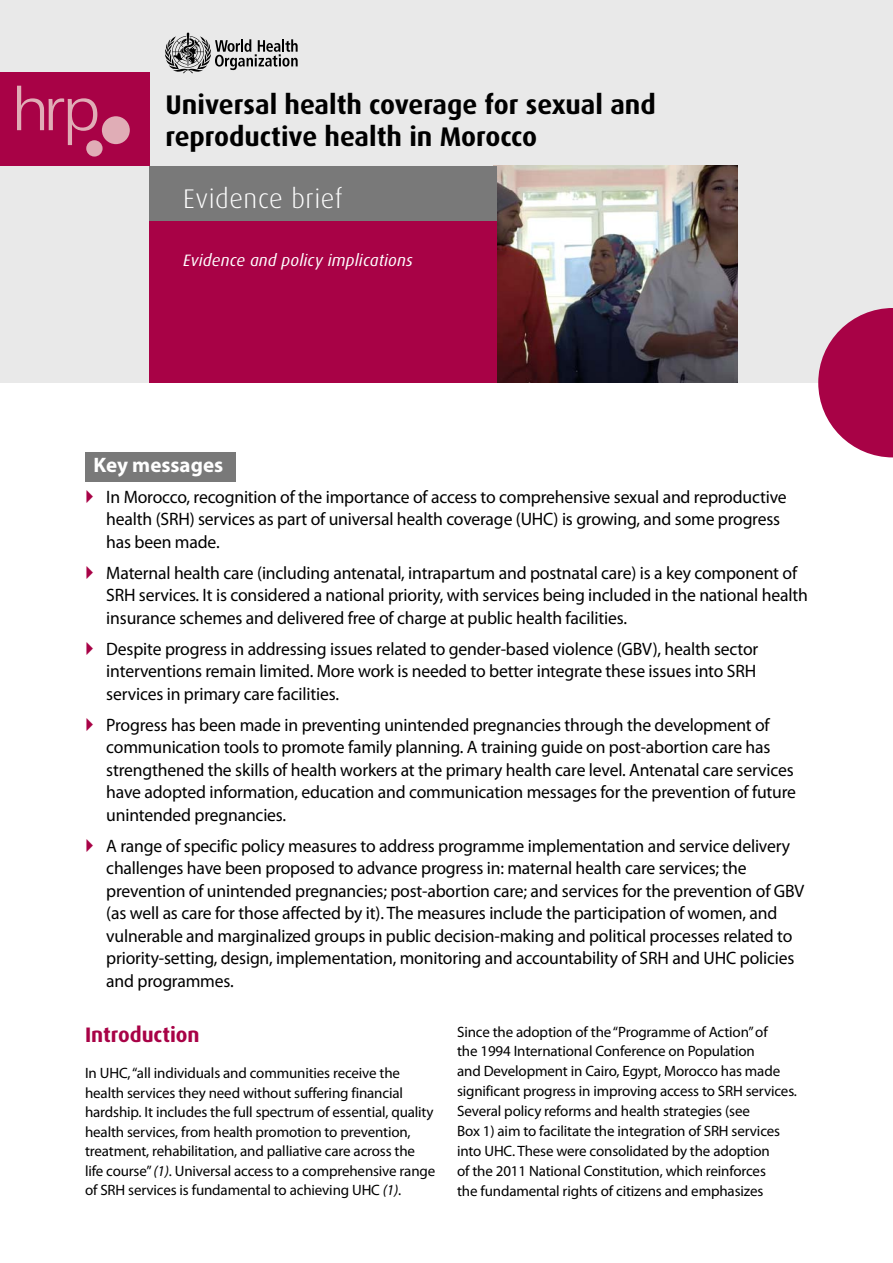
<style>
.page{position:relative;width:893px;height:1263px;background:#fff}
.page>*{position:absolute;margin:0;border:0;box-sizing:border-box;transform-origin:0 0}
.Main_heading{font:700 27px/32.4px "Dax Pro";color:#000}
.evidende_bief{font:300 27px "Dax Pro";letter-spacing:.02em;color:#fff}
.Heading_1{font:700 21px "Dax Pro";color:#a80246}
.Heading__Key_facts{font:700 21px "Myriad Pro";color:#fff}
.t1{font:18px/22.5px "Myriad Pro";letter-spacing:-.01em;color:#000}
.message{font:italic 16.5px "Dax Pro";letter-spacing:.01em;color:#fff}
.t2{font:15px/20px "Myriad Pro";letter-spacing:-.01em;color:#000}
.s1{font-style:italic}
</style>
<div class="page">
<div style="left:0;top:0;width:893px;height:383px;background:#e9e9e9"></div>
<img style="left:497px;top:166px;width:240px;height:217px">
<div style="left:0;top:72px;width:149px;height:93px;background:#a80246"></div>
<svg style="left:818px;top:308px;width:75px;height:149px"></svg>
<div style="left:149px;top:183px;width:348px;height:200px;background:#a80246"></div>
<div style="left:149px;top:166px;width:348px;height:55px;background:#797979"></div>
<div style="left:85px;top:452px;width:151px;height:29px;background:#797979"></div>
<div style="left:102px;top:116px;width:28px;height:28px;background:#e0adb6;border-radius:50%"></div>
<div style="left:86px;top:140px;width:17px;height:17px;background:#e0adb6;border-radius:50%"></div>
<svg style="left:17px;top:86px;width:80px;height:59px"></svg>
<svg style="left:165px;top:33px;width:133px;height:40px"></svg>
<p class="Main_heading" style="left:165px;top:87px;width:492px">Universal health coverage for sexual and reproductive health in Morocco</p>
<p class="evidende_bief" style="left:183px;top:181px;width:161px">Evidence brief</p>
<p class="message" style="left:183px;top:250px;width:231px">Evidence and policy implications</p>
<p class="Heading__Key_facts" style="left:94px;top:453px;width:131px">Key messages</p>
<p class="t1" style="left:106px;top:485px;width:682px">In Morocco, recognition of the importance of access to comprehensive sexual and reproductive health (SRH) services as part of universal health coverage (UHC) is growing, and some progress has been made.</p>
<p class="t1" style="left:106px;top:561px;width:703px">Maternal health care (including antenatal, intrapartum and postnatal care) is a key component of<br>SRH services. It is considered a national priority, with services being included in the national health insurance schemes and delivered free of charge at public health facilities.</p>
<p class="t1" style="left:106px;top:637px;width:653px;text-align:justify">Despite progress in addressing issues related to gender-based violence (GBV), health sector interventions remain limited. More work is needed to better integrate these issues into SRH services in primary care facilities.</p>
<p class="t1" style="left:106px;top:713px;width:691px">Progress has been made in preventing unintended pregnancies through the development of communication tools to promote family planning. A training guide on post-abortion care has strengthened the skills of health workers at the primary health care level. Antenatal care services have adopted information, education and communication messages for the prevention of future unintended pregnancies.</p>
<p class="t1" style="left:106px;top:834px;width:700px">A range of specific policy measures to address programme implementation and service delivery challenges have been proposed to advance progress in: maternal health care services; the prevention of unintended pregnancies; post-abortion care; and services for the prevention of GBV (as well as care for those affected by it). The measures include the participation of women, and vulnerable and marginalized groups in public decision-making and political processes related to priority-setting, design, implementation, monitoring and accountability of SRH and UHC policies and programmes.</p>
<p class="Heading_1" style="left:85px;top:1021px;width:116px">Introduction</p>
<p class="t2" style="left:85px;top:1063px;width:352px;line-height:19.5px">In UHC, “all individuals and communities receive the health services they need without suffering financial hardship. It includes the full spectrum of essential, quality health services, from health promotion to prevention, treatment, rehabilitation, and palliative care across the life course” <span class="s1">(1)</span>. Universal access to a comprehensive range of SRH services is fundamental to achieving UHC <span class="s1">(1)</span>.</p>
<p class="t2" style="left:457px;top:1021px;width:341px">Since the adoption of the “Programme of Action” of<br>the 1994 International Conference on Population<br>and Development in Cairo, Egypt, Morocco has made significant progress in improving access to SRH services.<br>Several policy reforms and health strategies (see<br>Box 1) aim to facilitate the integration of SRH services into UHC. These were consolidated by the adoption<br>of the 2011 National Constitution, which reinforces<br>the fundamental rights of citizens and emphasizes</p>
</div>
